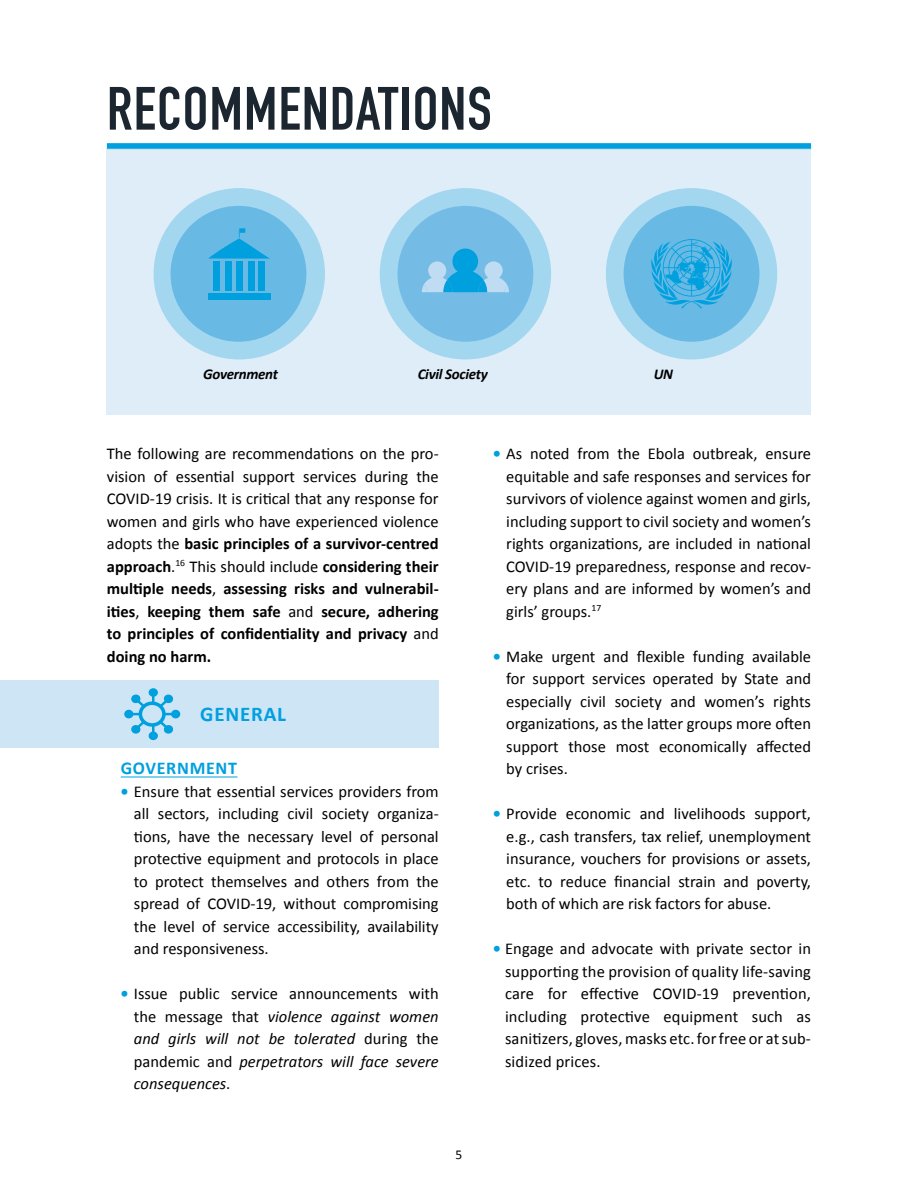
<style>
.page{position:relative;width:918px;height:1188px;background:#fff}
.page>*{position:absolute;margin:0;border:0;box-sizing:border-box;transform-origin:0 0}
.t1{font:700 60px "DIN Condensed";letter-spacing:.02em;color:#1b2630}
.t2{font:700 21px "Calibri";letter-spacing:.04em;color:#00a0df}
.t3{font:700 18px "Calibri";letter-spacing:.04em;color:#00a0df}
.t4{font:16.5px/22.5px "Calibri";color:#000;text-align:justify}
.t5{font:italic 16.5px/22.5px "Calibri";color:#000;text-align:justify}
.t6{font:italic 700 15px "Calibri";letter-spacing:-.02em;color:#000}
.t7{font:13.5px "Calibri";color:#000}
.s1{font-weight:700}
.s2{font-weight:700;color:#00a0df}
.s3{font-weight:700;font-style:normal;color:#00a0df}
.s4{font-style:normal}
</style>
<div class="page">
<div style="left:0;top:680px;width:439px;height:68px;background:#cee5f5"></div>
<div style="left:107px;top:143px;width:704px;height:6px;background:#00a0df"></div>
<hr style="left:121px;top:777px;width:116px;height:1px;background:#00a0df">
<div style="left:107px;top:148px;width:704px;height:267px;background:#dfedf8"></div>
<div style="left:380px;top:188px;width:171px;height:171px;background:#a3d6ef;border-radius:50%"></div>
<div style="left:398px;top:206px;width:135px;height:136px;background:#74bbe5;border-radius:50%"></div>
<svg style="left:422px;top:248px;width:87px;height:44px"></svg>
<div style="left:154px;top:188px;width:171px;height:171px;background:#a3d6ef;border-radius:50%"></div>
<div style="left:171px;top:206px;width:135px;height:136px;background:#68b9e4;border-radius:50%"></div>
<svg style="left:208px;top:228px;width:62px;height:31px"></svg>
<div style="left:208px;top:293px;width:62px;height:7px;background:#00a0df"></div>
<div style="left:214px;top:261px;width:6px;height:30px;background:#00a0df"></div>
<div style="left:226px;top:261px;width:6px;height:30px;background:#00a0df"></div>
<div style="left:237px;top:261px;width:6px;height:30px;background:#00a0df"></div>
<div style="left:249px;top:261px;width:6px;height:30px;background:#00a0df"></div>
<div style="left:259px;top:261px;width:6px;height:30px;background:#00a0df"></div>
<div style="left:606px;top:188px;width:171px;height:171px;background:#a3d6ef;border-radius:50%"></div>
<div style="left:624px;top:206px;width:135px;height:136px;background:#68b9e4;border-radius:50%"></div>
<svg style="left:651px;top:239px;width:81px;height:69px"></svg>
<div style="left:172px;top:710px;width:8px;height:8px;background:#00a0df;border-radius:50%"></div>
<div style="left:171px;top:710px;width:9px;height:8px;border:1px solid #00a0df;border-radius:50%"></div>
<div style="left:149px;top:689px;width:8px;height:7px;background:#00a0df;border-radius:50%"></div>
<div style="left:149px;top:688px;width:9px;height:9px;border:1px solid #00a0df;border-radius:50%"></div>
<div style="left:149px;top:732px;width:8px;height:7px;background:#00a0df;border-radius:50%"></div>
<div style="left:149px;top:732px;width:9px;height:8px;border:1px solid #00a0df;border-radius:50%"></div>
<div style="left:125px;top:710px;width:8px;height:8px;background:#00a0df;border-radius:50%"></div>
<div style="left:124px;top:710px;width:9px;height:8px;border:1px solid #00a0df;border-radius:50%"></div>
<svg style="left:130px;top:693px;width:45px;height:41px"></svg>
<h1 class="t1" style="left:107px;top:73px;width:386px">RECOMMENDATIONS</h1>
<p class="t6" style="left:203px;top:364px;width:76px">Government</p>
<p class="t6" style="left:418px;top:364px;width:71px">Civil Society</p>
<p class="t6" style="left:654px;top:364px;width:21px">UN</p>
<p class="t4" style="left:107px;top:442px;width:333px">The following are recommendations on the pro&shy;vision of essential support services during the COVID-19 crisis. It is critical that any response for women and girls who have experienced violence adopts the <span class="s1">basic principles of a survivor-centred approach</span>.<sup>16</sup> This should include <span class="s1">considering their multiple needs</span>, <span class="s1">assessing risks and vulnerabil&shy;ities</span>, <span class="s1">keeping them safe</span> and <span class="s1">secure, adhering to principles of confidentiality and privacy</span> and <span class="s1">doing no harm.</span></p>
<p class="t2" style="left:200px;top:700px;width:88px">GENERAL</p>
<p class="t3" style="left:121px;top:757px;width:118px">GOVERNMENT</p>
<p class="t4" style="left:134px;top:780px;width:306px;text-indent:-13px"><span class="s2">•</span> Ensure that essential services providers from all sectors, including civil society organiza&shy;tions, have the necessary level of personal protective equipment and protocols in place to protect themselves and others from the spread of COVID-19, without compromising the level of service accessibility, availability and responsiveness.</p>
<p class="t5" style="left:134px;top:982px;width:306px;text-indent:-13px"><span class="s3">•</span> <span class="s4">Issue public service announcements with the message that</span> violence against women and girls will not be tolerated <span class="s4">during the pandemic and</span> perpetrators will face severe consequences<span class="s4">.</span></p>
<p class="t7" style="left:456px;top:1146px;width:8px">5</p>
<p class="t4" style="left:506px;top:442px;width:306px;text-indent:-13px"><span class="s2">•</span> As noted from the Ebola outbreak, ensure equitable and safe responses and services for survivors of violence against women and girls, including support to civil society and women’s rights organizations, are included in national COVID-19 preparedness, response and recov&shy;ery plans and are informed by women’s and girls’ groups.<sup>17</sup></p>
<p class="t4" style="left:506px;top:645px;width:306px;text-indent:-13px"><span class="s2">•</span> Make urgent and flexible funding available for support services operated by State and especially civil society and women’s rights organizations, as the latter groups more often support those most economically affected by crises.</p>
<p class="t4" style="left:506px;top:802px;width:306px;text-indent:-13px"><span class="s2">•</span> Provide economic and livelihoods support, e.g., cash transfers, tax relief, unemployment insurance, vouchers for provisions or assets, etc. to reduce financial strain and poverty, both of which are risk factors for abuse.</p>
<p class="t4" style="left:505px;top:937px;width:308px;text-indent:-12px"><span class="s2">•</span> Engage and advocate with private sector in supporting the provision of quality life-saving care for effective COVID-19 prevention, including protective equipment such as sanitizers, gloves, masks etc. for free or at sub&shy;sidized prices.</p>
</div>
